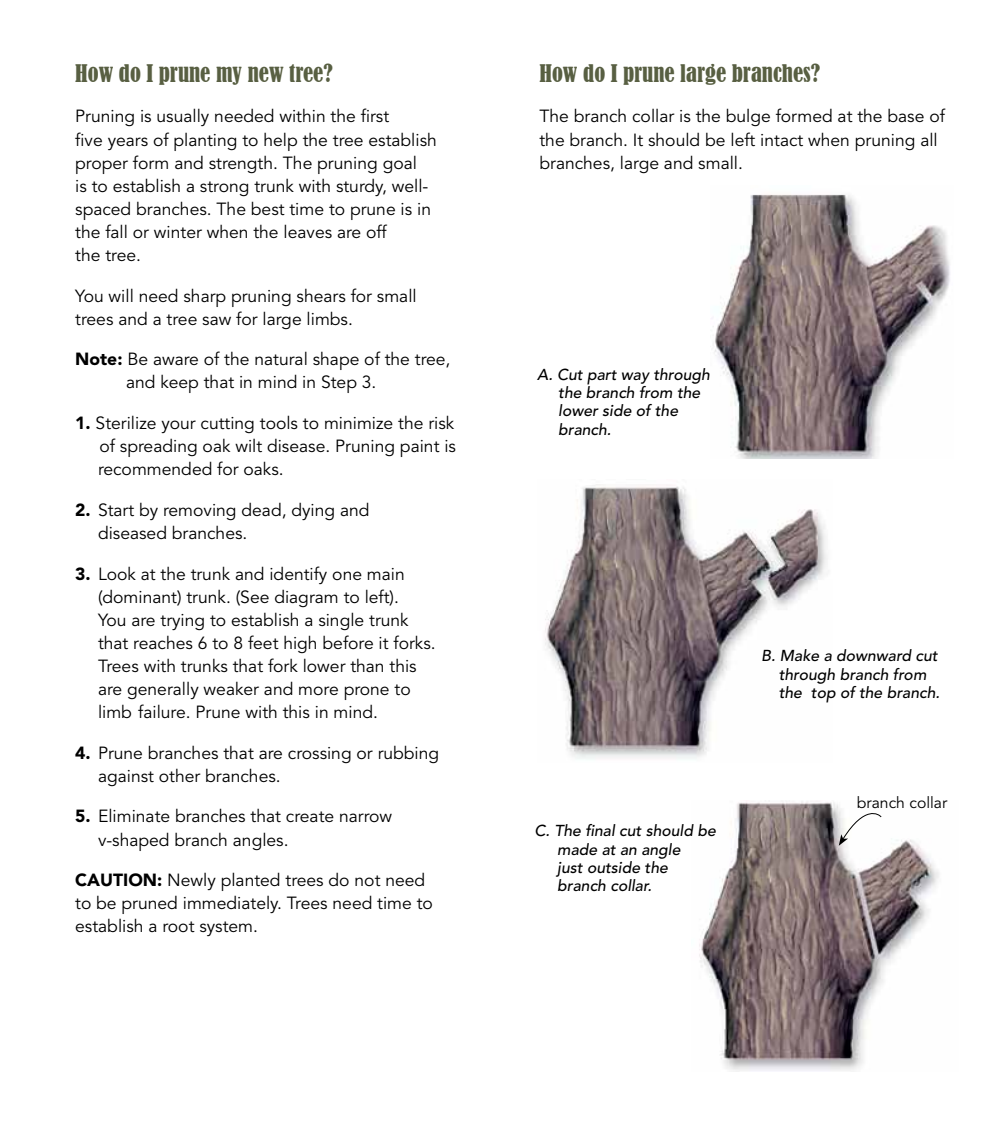
<style>
.page{position:relative;width:1008px;height:1134px;background:#fff}
.page>*{position:absolute;margin:0;border:0;box-sizing:border-box;transform-origin:0 0}
.t1{font:condensed 22.75px "Bernard";color:#585f42}
.t2{font:17.5px/23.1px "Avenir";color:#000}
.t3{font:italic 500 15.75px/18.4px "Avenir";color:#000}
.t4{font:15.75px "Avenir";color:#000}
.s1{font-weight:900}
</style>
<div class="page">
<img style="left:699px;top:800px;width:240px;height:272px">
<svg style="left:839px;top:804px;width:43px;height:42px"></svg>
<img style="left:545px;top:484px;width:283px;height:275px">
<img style="left:711px;top:194px;width:239px;height:265px">
<h1 class="t1" style="left:75px;top:60px;width:259px">How do I prune my new tree?</h1>
<p class="t2" style="left:75px;top:105px;width:363px">Pruning is usually needed within the first<br>five years of planting to help the tree establish proper form and strength. The pruning goal<br>is to establish a strong trunk with sturdy, well&shy;spaced branches. The best time to prune is in the fall or winter when the leaves are off<br>the tree.</p>
<p class="t2" style="left:75px;top:285px;width:343px">You will need sharp pruning shears for small trees and a tree saw for large limbs.</p>
<p class="t2" style="left:126px;top:348px;width:326px;text-indent:-51px"><span class="s1">Note:</span> Be aware of the natural shape of the tree, and keep that in mind in Step 3.</p>
<p class="t2" style="left:98px;top:412px;width:360px;text-align:justify;text-indent:-23px"><span class="s1">1.</span> Sterilize your cutting tools to minimize the risk of spreading oak wilt disease. Pruning paint is recommended for oaks.</p>
<p class="t2" style="left:98px;top:499px;width:273px;text-indent:-23px"><span class="s1">2.</span> Start by removing dead, dying and diseased branches.</p>
<p class="t2" style="left:98px;top:562px;width:339px;text-indent:-23px"><span class="s1">3.</span> Look at the trunk and identify one main (dominant) trunk. (See diagram to left).<br>You are trying to establish a single trunk that reaches 6 to 8 feet high before it forks.<br>Trees with trunks that fork lower than this are generally weaker and more prone to limb failure. Prune with this in mind.</p>
<p class="t2" style="left:98px;top:742px;width:343px;text-indent:-23px"><span class="s1">4.</span> Prune branches that are crossing or rubbing against other branches.</p>
<p class="t2" style="left:98px;top:805px;width:296px;text-indent:-23px"><span class="s1">5.</span> Eliminate branches that create narrow v-shaped branch angles.</p>
<p class="t2" style="left:75px;top:869px;width:359px"><span class="s1">CAUTION:</span> Newly planted trees do not need to be pruned immediately. Trees need time to establish a root system.</p>
<h1 class="t1" style="left:539px;top:60px;width:282px">How do I prune large branches?</h1>
<p class="t2" style="left:539px;top:105px;width:407px">The branch collar is the bulge formed at the base of the branch. It should be left intact when pruning all branches, large and small.</p>
<p class="t3" style="left:558px;top:365px;width:153px;text-indent:-21px">A. Cut part way through the branch from the lower side of the branch.</p>
<p class="t3" style="left:557px;top:822px;width:160px;text-indent:-23px">C. The final cut should be made at an angle<br>just outside the branch collar.</p>
<p class="t3" style="left:779px;top:647px;width:163px;text-indent:-17px">B. Make a downward cut through branch from the top of the branch.</p>
<p class="t4" style="left:857px;top:794px;width:92px">branch collar</p>
</div>
